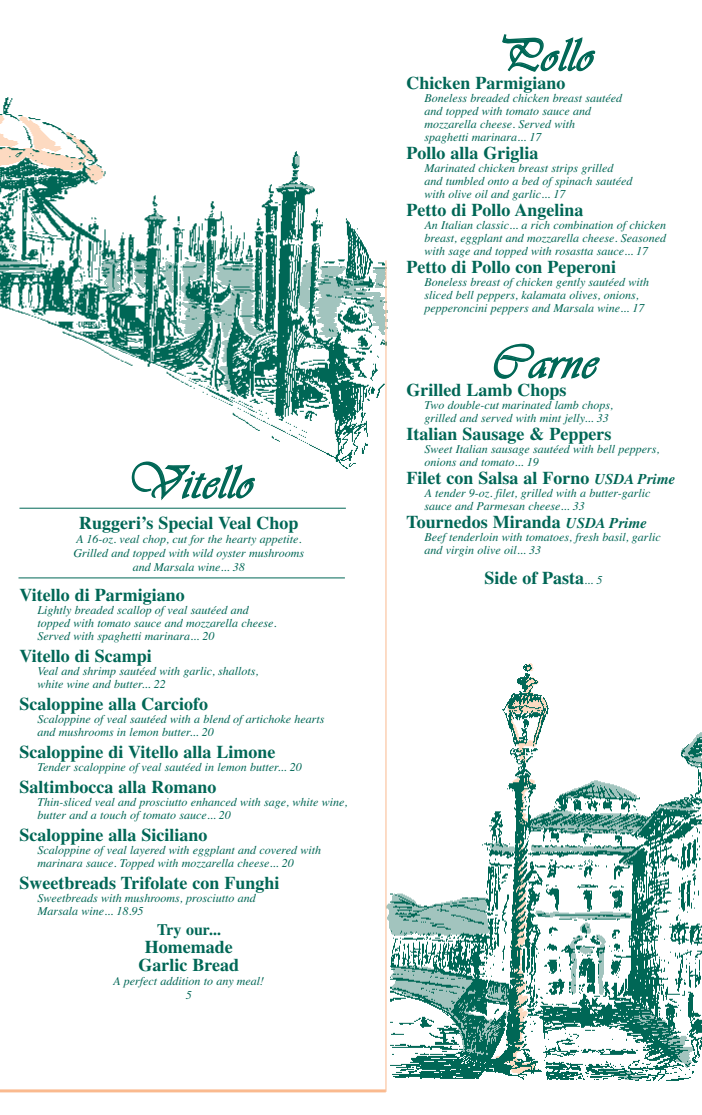
<style>
.page{position:relative;width:702px;height:1115px;background:#fff}
.page>*{position:absolute;margin:0;border:0;box-sizing:border-box;transform-origin:0 0}
.t1{font:48px "Vivante DTC";letter-spacing:.03em;color:#006756}
.t2{font:700 18px/18px "Times";color:#006756;text-align:center}
.t3{font:700 16px "Times";color:#006756}
.t4{font:italic 12px/13px "Times";color:#006756}
.s1{font-style:italic;font-size:15px}
.s2{font-weight:400;font-style:italic;font-size:12px}
</style>
<div class="page">
<img style="left:0;top:97px;width:387px;height:377px">
<img style="left:385px;top:656px;width:317px;height:437px">
<hr style="left:385px;top:260px;width:1px;height:832px;background:#faba8f">
<hr style="left:0;top:1089px;width:386px;height:3px;background:#faba8f">
<hr style="left:19px;top:508px;width:327px;height:1px;background:#006756">
<hr style="left:18px;top:577px;width:327px;height:1px;background:#006756">
<h1 class="t1" style="left:125px;top:466px;width:128px">Vitello</h1>
<h2 class="t2" style="left:79px;top:515px;width:221px">Ruggeri’s Special Veal Chop</h2>
<p class="t4" style="left:73px;top:533px;width:232px;line-height:14px;text-align:center">A 16-oz. veal chop, cut for the hearty appetite.<br>Grilled and topped with wild oyster mushrooms and Marsala wine... 38</p>
<h2 class="t2" style="left:19px;top:587px;width:167px">Vitello di Parmigiano</h2>
<p class="t4" style="left:37px;top:604px;width:240px">Lightly breaded scallop of veal sautéed and topped with tomato sauce and mozzarella cheese.<br>Served with spaghetti marinara... 20</p>
<h2 class="t2" style="left:19px;top:648px;width:134px">Vitello di Scampi</h2>
<p class="t4" style="left:37px;top:665px;width:223px">Veal and shrimp sautéed with garlic, shallots, white wine and butter... 22</p>
<h2 class="t2" style="left:19px;top:696px;width:190px">Scaloppine alla Carciofo</h2>
<p class="t4" style="left:37px;top:713px;width:289px">Scaloppine of veal sautéed with a blend of artichoke hearts and mushrooms in lemon butter... 20</p>
<h2 class="t2" style="left:19px;top:744px;width:257px">Scaloppine di Vitello alla Limone</h2>
<p class="t4" style="left:37px;top:761px;width:266px">Tender scaloppine of veal sautéed in lemon butter... 20</p>
<h2 class="t2" style="left:19px;top:779px;width:198px">Saltimbocca alla Romano</h2>
<p class="t4" style="left:37px;top:796px;width:311px">Thin-sliced veal and prosciutto enhanced with sage, white wine, butter and a touch of tomato sauce... 20</p>
<h2 class="t2" style="left:19px;top:827px;width:189px">Scaloppine alla Siciliano</h2>
<p class="t4" style="left:37px;top:844px;width:285px">Scaloppine of veal layered with eggplant and covered with marinara sauce. Topped with mozzarella cheese... 20</p>
<h2 class="t2" style="left:19px;top:875px;width:261px">Sweetbreads Trifolate con Funghi</h2>
<p class="t4" style="left:37px;top:892px;width:220px">Sweetbreads with mushrooms, prosciutto and<br>Marsala wine... 18.95</p>
<h3 class="t3" style="left:157px;top:923px;width:65px">Try our...</h3>
<h2 class="t2" style="left:138px;top:939px;width:102px">Homemade<br>Garlic Bread</h2>
<p class="t4" style="left:113px;top:975px;width:152px;line-height:14px;text-align:center">A perfect addition to any meal!<br>5</p>
<h1 class="t1" style="left:494px;top:38px;width:99px">Pollo</h1>
<h2 class="t2" style="left:406px;top:76px;width:160px">Chicken Parmigiano</h2>
<p class="t4" style="left:424px;top:93px;width:199px">Boneless breaded chicken breast sautéed and topped with tomato sauce and mozzarella cheese. Served with<br>spaghetti marinara... 17</p>
<h2 class="t2" style="left:406px;top:146px;width:133px">Pollo alla Griglia</h2>
<p class="t4" style="left:424px;top:163px;width:209px">Marinated chicken breast strips grilled and tumbled onto a bed of spinach sautéed with olive oil and garlic... 17</p>
<h2 class="t2" style="left:406px;top:203px;width:178px">Petto di Pollo Angelina</h2>
<p class="t4" style="left:424px;top:220px;width:243px;text-align:justify">An Italian classic... a rich combination of chicken breast, eggplant and mozzarella cheese. Seasoned with sage and topped with rosastta sauce... 17</p>
<h2 class="t2" style="left:406px;top:260px;width:211px">Petto di Pollo con Peperoni</h2>
<p class="t4" style="left:424px;top:277px;width:226px">Boneless breast of chicken gently sautéed with sliced bell peppers, kalamata olives, onions, pepperoncini peppers and Marsala wine... 17</p>
<h1 class="t1" style="left:491px;top:345px;width:106px">Carne</h1>
<h2 class="t2" style="left:406px;top:383px;width:161px">Grilled Lamb Chops</h2>
<p class="t4" style="left:424px;top:400px;width:190px">Two double-cut marinated lamb chops, grilled and served with mint jelly... 33</p>
<h2 class="t2" style="left:406px;top:427px;width:206px">Italian Sausage &amp; Peppers</h2>
<p class="t4" style="left:424px;top:444px;width:236px">Sweet Italian sausage sautéed with bell peppers, onions and tomato... 19</p>
<h2 class="t2" style="left:406px;top:471px;width:270px">Filet con Salsa al Forno <span class="s1">USDA Prime</span></h2>
<p class="t4" style="left:424px;top:488px;width:227px">A tender 9-oz. filet, grilled with a butter-garlic sauce and Parmesan cheese... 33</p>
<h2 class="t2" style="left:406px;top:515px;width:242px">Tournedos Miranda <span class="s1">USDA Prime</span></h2>
<p class="t4" style="left:424px;top:532px;width:238px">Beef tenderloin with tomatoes, fresh basil, garlic and virgin olive oil... 33</p>
<h2 class="t2" style="left:484px;top:571px;width:120px">Side of Pasta<span class="s2">... 5</span></h2>
</div>
